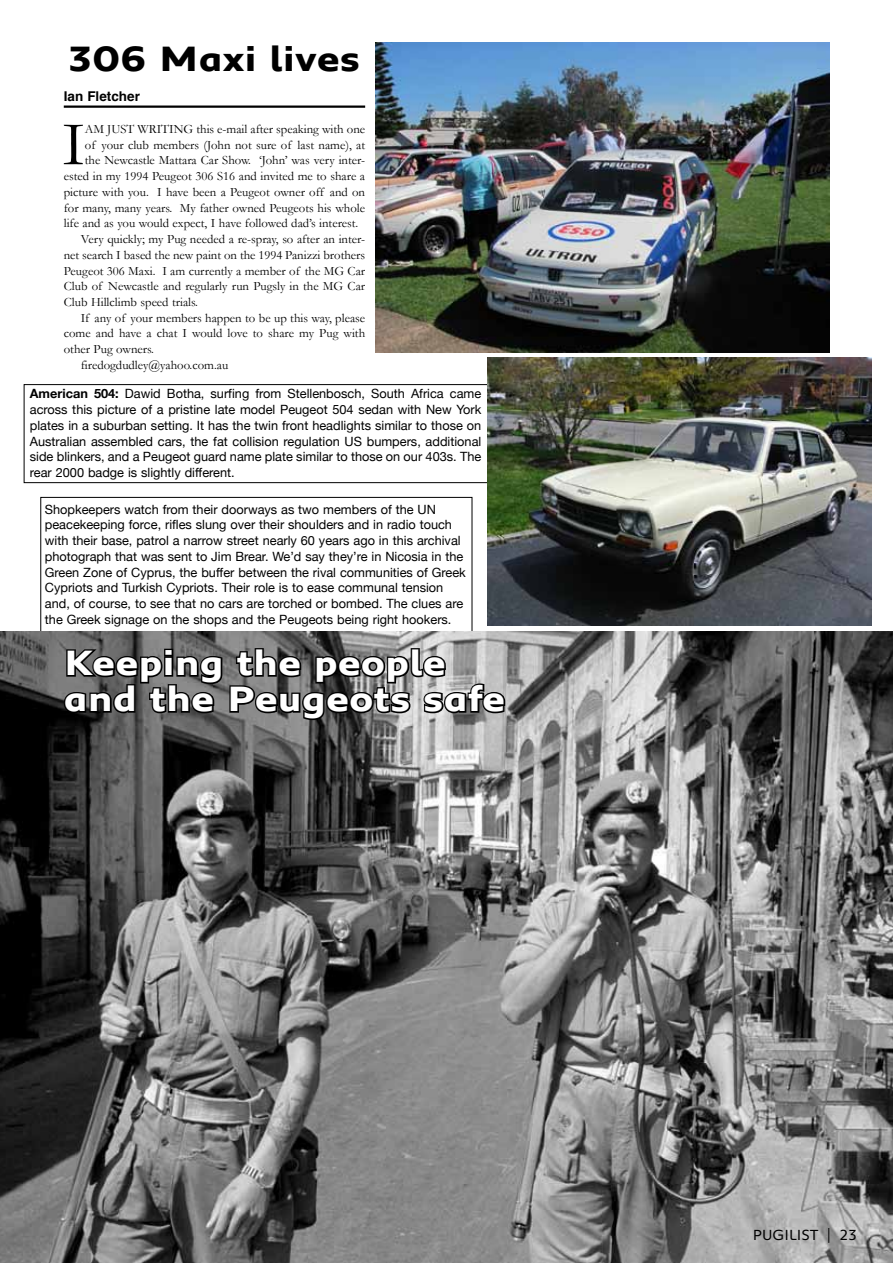
<style>
.page{position:relative;width:893px;height:1263px;background:#fff}
.page>*{position:absolute;margin:0;border:0;box-sizing:border-box;transform-origin:0 0}
.t1{font:63.3px "Garamond";color:#000}
.t2{font:700 36px/36px "Peugeot Expanded";color:#fff}
.t3{font:700 36px "Peugeot Expanded";color:#000}
.t4{font:15px "Peugeot";color:#000}
.t5{font:700 13.5px "Helvetica";color:#000}
.t6{font:12.75px/15.8px "Helvetica Neue";color:#000}
.t7{font:12.75px "Garamond";color:#000}
.s1{font-weight:700}
</style>
<div class="page">
<div style="left:24px;top:384px;width:466px;height:99px;background:#fff;border:1px solid #000"></div>
<div style="left:40px;top:497px;width:432px;height:152px;background:#fff;border:1px solid #000"></div>
<img style="left:0;top:631px;width:893px;height:632px">
<svg style="left:62px;top:647px;width:445px;height:75px;background:#575757"></svg>
<hr style="left:64px;top:106px;width:301px;height:2px;background:#000">
<img style="left:376px;top:43px;width:453px;height:310px">
<img style="left:487px;top:358px;width:384px;height:267px">
<h2 class="t3" style="left:68px;top:34px;width:294px">306 Maxi lives</h2>
<p class="t5" style="left:64px;top:86px;width:78px">Ian Fletcher</p>
<h1 class="t1" style="left:62px;top:106px;width:24px">I</h1>
<p class="t7" style="left:85px;top:121px;width:282px">am just writin g this e-mail after speaking with one</p>
<p class="t7" style="left:85px;top:137px;width:282px">of your club members (John not sure of last name), at</p>
<p class="t7" style="left:85px;top:153px;width:282px">the Newcastle Mattara Car Show. ‘John’ was very inter-</p>
<p class="t7" style="left:64px;top:168px;width:303px">ested in my 1994 Peugeot 306 S16 and invited me to share a</p>
<p class="t7" style="left:64px;top:184px;width:303px">picture with you. I have been a Peugeot owner off and on</p>
<p class="t7" style="left:64px;top:200px;width:303px">for many, many years. My father owned Peugeots his whole</p>
<p class="t7" style="left:64px;top:216px;width:296px">life and as you would expect, I have followed dad’s interest.</p>
<p class="t7" style="left:81px;top:231px;width:286px">Very quickly; my Pug needed a re-spray, so after an inter-</p>
<p class="t7" style="left:64px;top:247px;width:303px">net search I based the new paint on the 1994 Panizzi brothers</p>
<p class="t7" style="left:64px;top:263px;width:303px">Peugeot 306 Maxi. I am currently a member of the MG Car</p>
<p class="t7" style="left:64px;top:279px;width:303px">Club of Newcastle and regularly run Pugsly in the MG Car</p>
<p class="t7" style="left:64px;top:294px;width:136px">Club Hillclimb speed trials.</p>
<p class="t7" style="left:81px;top:310px;width:286px">If any of your members happen to be up this way, please</p>
<p class="t7" style="left:64px;top:326px;width:303px">come and have a chat I would love to share my Pug with</p>
<p class="t7" style="left:64px;top:342px;width:92px">other Pug owners.</p>
<p class="t7" style="left:81px;top:357px;width:149px">firedogdudley@yahoo.com.au</p>
<p class="t6" style="left:30px;top:385px;width:453px;text-align:justify"><span class="s1">American 504:</span> Dawid Botha, surfing from Stellenbosch, South Africa came across this picture of a pristine late model Peugeot 504 sedan with New York plates in a suburban setting. It has the twin front headlights similar to those on Australian assembled cars, the fat collision regulation US bumpers, additional side blinkers, and a Peugeot guard name plate similar to those on our 403s. The rear 2000 badge is slightly different.</p>
<p class="t6" style="left:45px;top:500px;width:422px">Shopkeepers watch from their doorways as two members of the UN peacekeeping force, rifles slung over their shoulders and in radio touch with their base, patrol a narrow street nearly 60 years ago in this archival photograph that was sent to Jim Brear. We’d say they’re in Nicosia in the Green Zone of Cyprus, the buffer between the rival communities of Greek Cypriots and Turkish Cypriots. Their role is to ease communal tension and, of course, to see that no cars are torched or bombed. The clues are the Greek signage on the shops and the Peugeots being right hookers.</p>
<h2 class="t2" style="left:64px;top:643px;width:443px">Keeping the people and the Peugeots safe</h2>
<p class="t4" style="left:753px;top:1224px;width:106px">PUGILIST | 23</p>
</div>
